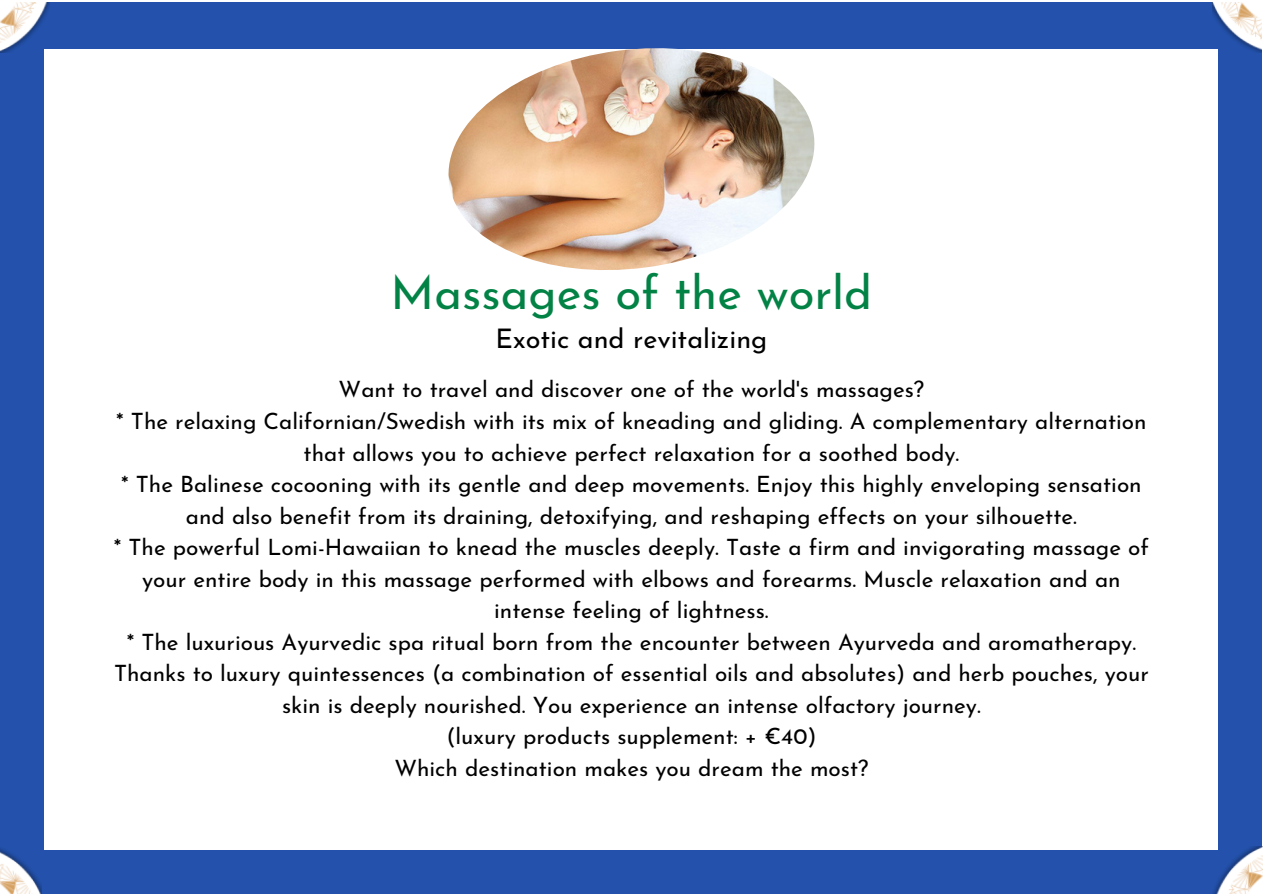
<style>
.page{position:relative;width:1263px;height:894px;background:#fff}
.page>*{position:absolute;margin:0;border:0;box-sizing:border-box;transform-origin:0 0}
.t1{font:47.25px "Josefin Sans";color:#038245}
.t2{font:27px "Josefin Sans";color:#000}
.t3{font:22.5px/31.5px "Josefin Sans";color:#000;text-align:center}
</style>
<div class="page">
<div style="left:0;top:2px;width:1262px;height:891px;background:#2351ab"></div>
<div style="left:44px;top:49px;width:1173px;height:800px;background:#fff"></div>
<img style="left:0;top:2px;width:50px;height:50px">
<img style="left:1212px;top:846px;width:51px;height:47px">
<img style="left:0;top:848px;width:42px;height:45px">
<img style="left:1212px;top:2px;width:50px;height:51px">
<img style="left:449px;top:48px;width:365px;height:222px">
<p class="t1" style="left:391px;top:274px;width:483px">Massages of the world</p>
<p class="t2" style="left:495px;top:327px;width:273px">Exotic and revitalizing</p>
<p class="t3" style="left:339px;top:376px;width:587px">Want to travel and discover one of the world's massages?</p>
<p class="t3" style="left:116px;top:407px;width:1032px">* The relaxing Californian/Swedish with its mix of kneading and gliding. A complementary alternation that allows you to achieve perfect relaxation for a soothed body.</p>
<p class="t3" style="left:121px;top:470px;width:1022px">* The Balinese cocooning with its gentle and deep movements. Enjoy this highly enveloping sensation and also benefit from its draining, detoxifying, and reshaping effects on your silhouette.</p>
<h1 class="t3" style="left:114px;top:533px;width:1037px">* The powerful Lomi-Hawaiian to knead the muscles deeply. Taste a firm and invigorating massage of your entire body in this massage performed with elbows and forearms. Muscle relaxation and an intense feeling of lightness.</h1>
<h2 class="t3" style="left:114px;top:628px;width:1036px">* The luxurious Ayurvedic spa ritual born from the encounter between Ayurveda and aromatherapy.<br>Thanks to luxury quintessences (a combination of essential oils and absolutes) and herb pouches, your skin is deeply nourished. You experience an intense olfactory journey.</h2>
<p class="t3" style="left:446px;top:722px;width:372px">(luxury products supplement: + €40)</p>
<p class="t3" style="left:394px;top:754px;width:476px">Which destination makes you dream the most?</p>
</div>
